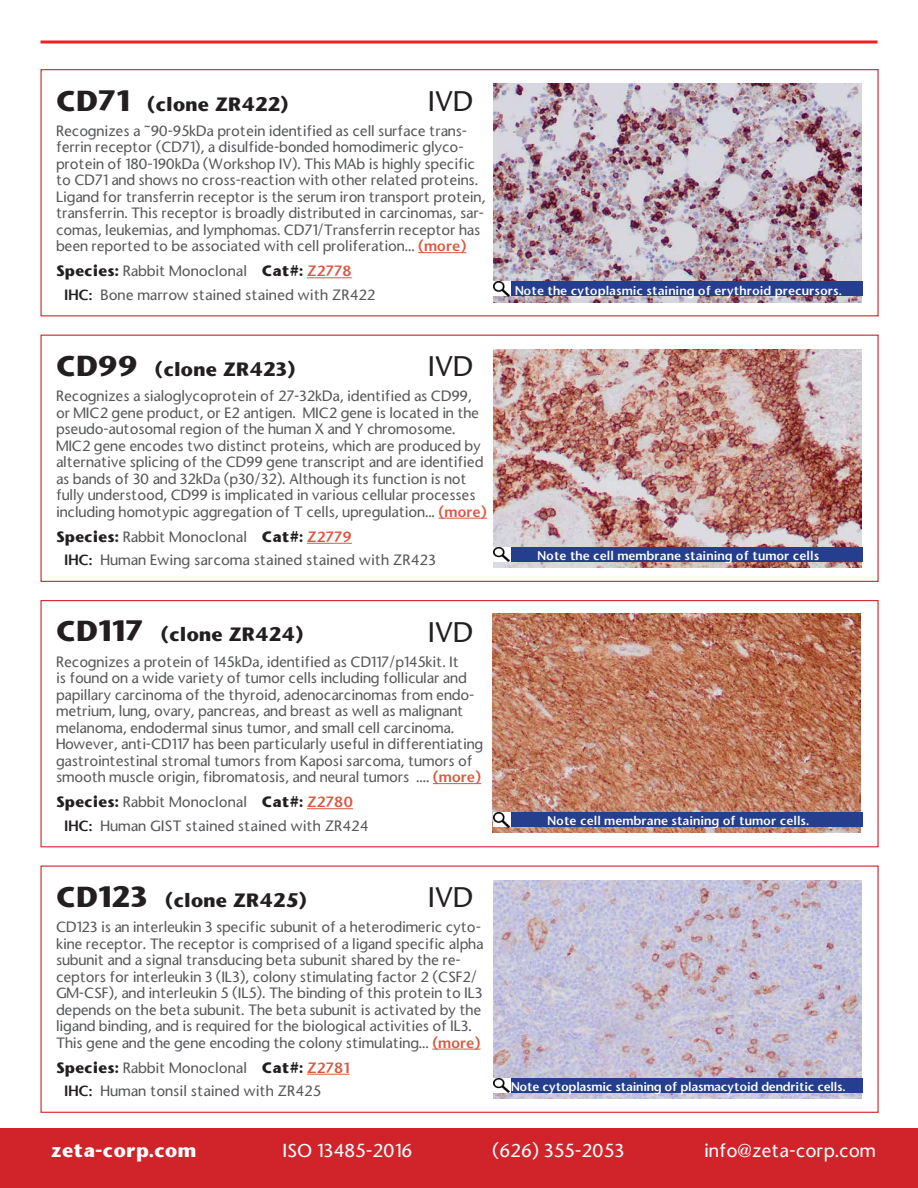
<style>
.page{position:relative;width:918px;height:1188px;background:#fff}
.page>*{position:absolute;margin:0;border:0;box-sizing:border-box;transform-origin:0 0}
.t1{font:500 27px "Stone Sans";color:#231f20}
.t2{font:700 18px "Stone Sans";color:#231f20}
.t3{font:500 18px "Stone Sans";color:#fff}
.t4{font:700 18px "Stone Sans";color:#fff}
.t5{font:500 14.25px/16.5px "Stone Sans";letter-spacing:-.01em;color:#57585a}
.t6{font:12px "Stone Sans Semi Boold";color:#fff}
.t7{font:12px "Stone Sans Semi Boold";letter-spacing:-.02em;color:#fff}
.s1{font-size:27px}
.s2{font-family:"Stone Sans Semi Boold";font-weight:400;color:#d95842}
.s3{font-weight:700;color:#231f20}
.s4{font-family:"Stone Sans Semi Boold";font-weight:400;color:#231f20}
</style>
<div class="page">
<div style="left:0;top:1129px;width:918px;height:59px;background:#d1232a"></div>
<svg style="left:40px;top:40px;width:838px;height:4px;background:#f25859"></svg>
<div style="left:40px;top:69px;width:839px;height:247px;border:1px solid #d1232a"></div>
<hr style="left:418px;top:252px;width:48px;height:1px;background:#d95842">
<hr style="left:307px;top:278px;width:45px;height:1px;background:#d95842">
<img style="left:494px;top:84px;width:368px;height:218px">
<div style="left:40px;top:335px;width:839px;height:247px;border:1px solid #d1232a"></div>
<hr style="left:439px;top:518px;width:48px;height:1px;background:#d95842">
<hr style="left:307px;top:543px;width:45px;height:1px;background:#d95842">
<img style="left:494px;top:349px;width:368px;height:219px">
<div style="left:494px;top:281px;width:368px;height:15px;background:#253f8e"></div>
<div style="left:494px;top:547px;width:368px;height:14px;background:#253f8e"></div>
<svg style="left:493px;top:281px;width:17px;height:9px"></svg>
<img style="left:494px;top:282px;width:16px;height:14px">
<img style="left:494px;top:547px;width:16px;height:15px">
<div style="left:40px;top:600px;width:839px;height:247px;border:1px solid #d1232a"></div>
<hr style="left:433px;top:783px;width:48px;height:1px;background:#d95842">
<hr style="left:307px;top:808px;width:46px;height:1px;background:#d95842">
<img style="left:492px;top:614px;width:369px;height:218px">
<div style="left:494px;top:812px;width:368px;height:15px;background:#253f8e"></div>
<svg style="left:493px;top:812px;width:17px;height:15px"></svg>
<img style="left:494px;top:813px;width:16px;height:14px">
<div style="left:40px;top:866px;width:839px;height:247px;border:1px solid #d1232a"></div>
<hr style="left:432px;top:1049px;width:49px;height:1px;background:#d95842">
<hr style="left:307px;top:1074px;width:42px;height:1px;background:#d95842">
<img style="left:494px;top:880px;width:368px;height:219px">
<div style="left:494px;top:1078px;width:368px;height:14px;background:#253f8e"></div>
<img style="left:494px;top:1078px;width:16px;height:15px">
<p class="t2" style="left:56px;top:92px;width:234px"><span class="s1">CD71</span> (clone ZR422)</p>
<p class="t5" style="left:56px;top:122px;width:431px">Recognizes a ~90-95kDa protein identified as cell surface trans&shy;ferrin receptor (CD71), a disulfide-bonded homodimeric glyco&shy;protein of 180-190kDa (Workshop IV). This MAb is highly specific to CD71 and shows no cross-reaction with other related proteins.<br>Ligand for transferrin receptor is the serum iron transport protein, transferrin. This receptor is broadly distributed in carcinomas, sar&shy;comas, leukemias, and lymphomas. CD71/Transferrin receptor has been reported to be associated with cell proliferation... <span class="s2">(more)</span></p>
<p class="t5" style="left:56px;top:263px;width:297px"><span class="s3">Species:</span> Rabbit Monoclonal <span class="s3">Cat#:</span> <span class="s2">Z2778</span></p>
<p class="t5" style="left:64px;top:286px;width:313px"><span class="s4">IHC:</span> Bone marrow stained stained with ZR422</p>
<p class="t1" style="left:428px;top:84px;width:47px">IVD</p>
<p class="t2" style="left:56px;top:357px;width:241px"><span class="s1">CD99</span> (clone ZR423)</p>
<p class="t5" style="left:56px;top:388px;width:432px">Recognizes a sialoglycoprotein of 27-32kDa, identified as CD99, or MIC2 gene product, or E2 antigen. MIC2 gene is located in the pseudo-autosomal region of the human X and Y chromosome.<br>MIC2 gene encodes two distinct proteins, which are produced by alternative splicing of the CD99 gene transcript and are identified as bands of 30 and 32kDa (p30/32). Although its function is not fully understood, CD99 is implicated in various cellular processes including homotypic aggregation of T cells, upregulation... <span class="s2">(more)</span></p>
<p class="t5" style="left:56px;top:528px;width:297px"><span class="s3">Species:</span> Rabbit Monoclonal <span class="s3">Cat#:</span> <span class="s2">Z2779</span></p>
<p class="t5" style="left:64px;top:552px;width:373px"><span class="s4">IHC:</span> Human Ewing sarcoma stained stained with ZR423</p>
<p class="t1" style="left:428px;top:349px;width:47px">IVD</p>
<p class="t2" style="left:56px;top:623px;width:249px"><span class="s1">CD117</span> (clone ZR424)</p>
<p class="t5" style="left:56px;top:653px;width:429px">Recognizes a protein of 145kDa, identified as CD117/p145kit. It<br>is found on a wide variety of tumor cells including follicular and papillary carcinoma of the thyroid, adenocarcinomas from endo&shy;metrium, lung, ovary, pancreas, and breast as well as malignant melanoma, endodermal sinus tumor, and small cell carcinoma.<br>However, anti-CD117 has been particularly useful in differentiating gastrointestinal stromal tumors from Kaposi sarcoma, tumors of smooth muscle origin, fibromatosis, and neural tumors .... <span class="s2">(more)</span></p>
<p class="t5" style="left:56px;top:794px;width:299px"><span class="s3">Species:</span> Rabbit Monoclonal <span class="s3">Cat#:</span> <span class="s2">Z2780</span></p>
<p class="t5" style="left:64px;top:817px;width:306px"><span class="s4">IHC:</span> Human GIST stained stained with ZR424</p>
<p class="t1" style="left:428px;top:615px;width:47px">IVD</p>
<p class="t2" style="left:56px;top:888px;width:252px"><span class="s1">CD123</span> (clone ZR425)</p>
<p class="t5" style="left:56px;top:919px;width:429px">CD123 is an interleukin 3 specific subunit of a heterodimeric cyto&shy;kine receptor. The receptor is comprised of a ligand specific alpha subunit and a signal transducing beta subunit shared by the re&shy;ceptors for interleukin 3 (IL3), colony stimulating factor 2 (CSF2/ GM-CSF), and interleukin 5 (IL5). The binding of this protein to IL3 depends on the beta subunit. The beta subunit is activated by the ligand binding, and is required for the biological activities of IL3.<br>This gene and the gene encoding the colony stimulating... <span class="s2">(more)</span></p>
<p class="t5" style="left:56px;top:1059px;width:295px"><span class="s3">Species:</span> Rabbit Monoclonal <span class="s3">Cat#:</span> <span class="s2">Z2781</span></p>
<p class="t5" style="left:64px;top:1083px;width:259px"><span class="s4">IHC:</span> Human tonsil stained with ZR425</p>
<p class="t1" style="left:428px;top:880px;width:47px">IVD</p>
<p class="t6" style="left:515px;top:283px;width:328px">Note the cytoplasmic staining of erythroid precursors.</p>
<p class="t6" style="left:538px;top:548px;width:283px">Note the cell membrane staining of tumor cells</p>
<p class="t6" style="left:548px;top:813px;width:263px">Note cell membrane staining of tumor cells.</p>
<p class="t7" style="left:511px;top:1079px;width:336px">Note cytoplasmic staining of plasmacytoid dendritic cells.</p>
<p class="t4" style="left:51px;top:1138px;width:147px">zeta-corp.com</p>
<p class="t3" style="left:282px;top:1139px;width:131px">ISO 13485-2016</p>
<p class="t3" style="left:492px;top:1139px;width:134px">(626) 355-2053</p>
<p class="t3" style="left:704px;top:1139px;width:173px">info@zeta-corp.com</p>
</div>
